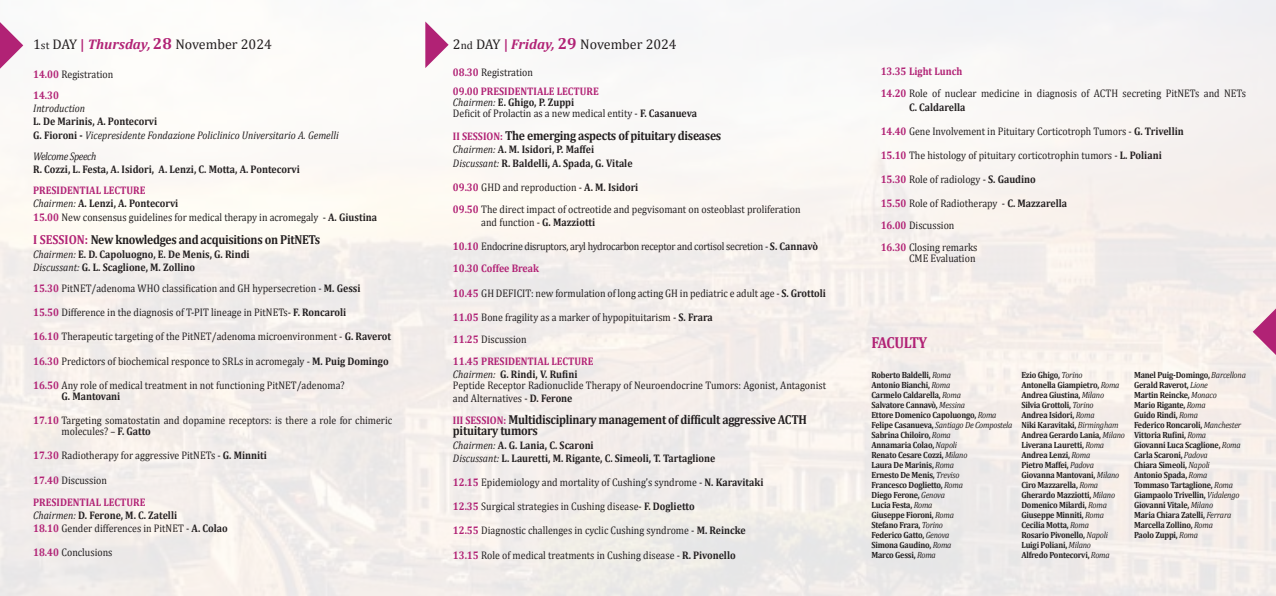
<style>
.page{position:relative;width:1276px;height:596px;background:#fff}
.page>*{position:absolute;margin:0;border:0;box-sizing:border-box;transform-origin:0 0}
.t1{font:700 16px "Cambria";letter-spacing:-.035em;color:#b12275;scale:.9 1}
.t2{font:14px "Cambria";color:#231f20}
.t3{font:700 13px/11px "Cambria";letter-spacing:-.025em;color:#231f20;scale:.9 1}
.t4{font:11px/24.2px "Cambria";color:#231f20;scale:.9 1}
.t5{font:700 11px/13.2px "Cambria";color:#231f20;scale:.9 1}
.t6{font:700 11px/22px "Cambria";color:#b12275;scale:.9 1}
.t7{font:italic 11px/13.2px "Cambria";color:#231f20;scale:.9 1}
.t8{font:11px/22px "Cambria";letter-spacing:-.025em;color:#231f20;scale:.9 1}
.t9{font:italic 11px "Cambria";letter-spacing:-.035em;color:#231f20;scale:.9 1}
.t10{font:700 9px/10px "Cambria";letter-spacing:-.025em;color:#231f20;scale:.9 1}
.s1{font-size:11px}
.s2{font-weight:700;color:#b12275}
.s3{font-weight:700;font-style:italic;color:#b12275}
.s4{font-weight:700;font-size:16px;color:#b12275}
.s5{font-weight:700;font-style:normal}
.s6{font-style:italic}
.s7{font-weight:700}
.s8{color:#b12275}
.s9{font-weight:400;font-style:italic}
.s10{font-weight:400;color:#231f20}
.s11{font-weight:400}
.s12{font-size:11px;color:#b12275}
</style>
<div class="page">
<svg style="left:425px;top:21px;width:23px;height:47px"></svg>
<svg style="left:1252px;top:308px;width:24px;height:47px"></svg>
<svg style="left:0;top:22px;width:23px;height:47px"></svg>
<p class="t2" style="left:33px;top:35px;width:240px">1<span class="s1">st</span> DAY <span class="s2">|</span> <span class="s3">Thursday,</span> <span class="s4">28</span> November 2024</p>
<p class="t4" style="left:33px;top:63px;width:90px;line-height:21.2px"><span class="s2">14.00</span> Registration<br><span class="s2">14.30</span></p>
<p class="t7" style="left:33px;top:101px;width:59px">Introduction</p>
<p class="t7" style="left:33px;top:114px;width:341px"><span class="s5">L. De Marinis, A. Pontecorvi<br>G. Fioroni -</span> Vicepresidente Fondazione Policlinico Universitario A. Gemelli</p>
<p class="t9" style="left:33px;top:148px;width:72px">Welcome Speech</p>
<p class="t5" style="left:33px;top:162px;width:298px">R. Cozzi, L. Festa, A. Isidori, A. Lenzi, C. Motta, A. Pontecorvi</p>
<p class="t4" style="left:33px;top:184px;width:383px;line-height:13.2px"><span class="s2">PRESIDENTIAL LECTURE<br></span><span class="s6">Chairmen:</span> <span class="s7">A. Lenzi, A. Pontecorvi<br></span><span class="s2">15.00</span> New consensus guidelines for medical therapy in acromegaly - <span class="s7">A. Giustina</span></p>
<p class="t3" style="left:33px;top:234px;width:320px"><span class="s8">I SESSION:</span> New knowledges and acquisitions on PitNETs</p>
<p class="t5" style="left:33px;top:247px;width:242px"><span class="s9">Chairmen:</span> E. D. Capoluogno, E. De Menis, G. Rindi<br><span class="s9">Discussant:</span> G. L. Scaglione, M. Zollino</p>
<p class="t4" style="left:33px;top:276px;width:365px"><span class="s2">15.30</span> PitNET/adenoma WHO classification and GH hypersecretion - <span class="s7">M. Gessi</span></p>
<p class="t4" style="left:33px;top:300px;width:399px"><span class="s2">15.50</span> Difference in the diagnosis of T-PIT lineage in PitNETs- <span class="s7">F. Roncaroli<br></span><span class="s2">16.10</span> Therapeutic targeting of the PitNET/adenoma microenvironment - <span class="s7">G. Raverot</span></p>
<p class="t4" style="left:33px;top:348px;width:396px"><span class="s2">16.30</span> Predictors of biochemical responce to SRLs in acromegaly - <span class="s7">M. Puig Domingo<br></span><span class="s2">16.50</span> Any role of medical treatment in not functioning PitNET/adenoma?</p>
<p class="t4" style="left:33px;top:384px;width:400px;text-indent:28px"><span class="s7">G. Mantovani<br></span><span class="s2">17.10</span> Targeting somatostatin and dopamine receptors: is there a role for chimeric</p>
<p class="t4" style="left:33px;top:419px;width:261px;text-indent:28px">molecules? – <span class="s7">F. Gatto<br></span><span class="s2">17.30</span> Radiotherapy for aggressive PitNETs - <span class="s7">G. Minniti</span></p>
<p class="t6" style="left:33px;top:468px;width:126px">17.40 <span class="s10">Discussion<br></span>PRESIDENTIAL LECTURE</p>
<p class="t5" style="left:33px;top:508px;width:218px"><span class="s9">Chairmen:</span> D. Ferone, M. C. Zatelli<br><span class="s8">18.10</span> <span class="s11">Gender differences in PitNET -</span> A. Colao</p>
<p class="t4" style="left:33px;top:540px;width:90px"><span class="s2">18.40</span> Conclusions</p>
<p class="t2" style="left:453px;top:35px;width:225px">2<span class="s1">nd</span> DAY <span class="s2">|</span> <span class="s3">Friday,</span> <span class="s4">29</span> November 2024</p>
<p class="t6" style="left:453px;top:62px;width:164px;line-height:19px">08.30 <span class="s10">Registration<br></span>09.00 PRESIDENTIALE LECTURE</p>
<p class="t4" style="left:453px;top:96px;width:273px;line-height:11px"><span class="s6">Chairmen:</span> <span class="s7">E. Ghigo, P. Zuppi<br></span>Deficit of Prolactin as a new medical entity - <span class="s7">F. Casanueva</span></p>
<p class="t3" style="left:453px;top:130px;width:300px"><span class="s12">II SESSION:</span> The emerging aspects of pituitary diseases</p>
<p class="t5" style="left:453px;top:143px;width:201px"><span class="s9">Chairmen:</span> A. M. Isidori, P. Maffei<br><span class="s9">Discussant:</span> R. Baldelli, A. Spada, G. Vitale</p>
<p class="t4" style="left:453px;top:176px;width:388px;line-height:22px"><span class="s2">09.30</span> GHD and reproduction - <span class="s7">A. M. Isidori<br></span><span class="s2">09.50</span> The direct impact of octreotide and pegvisomant on osteoblast proliferation</p>
<p class="t4" style="left:481px;top:210px;width:128px">and function - <span class="s7">G. Mazziotti</span></p>
<p class="t8" style="left:453px;top:235px;width:407px"><span class="s2">10.10</span> Endocrine disruptors, aryl hydrocarbon receptor and cortisol secretion - <span class="s7">S. Cannavò<br></span><span class="s2">10.30 Coffee Break</span></p>
<p class="t4" style="left:453px;top:280px;width:416px"><span class="s2">10.45</span> GH DEFICIT: new formulation of long acting GH in pediatric e adult age - <span class="s7">S. Grottoli<br></span><span class="s2">11.05</span> Bone fragility as a marker of hypopituitarism - <span class="s7">S. Frara</span></p>
<p class="t6" style="left:453px;top:327px;width:158px">11.25 <span class="s10">Discussion<br></span>11.45 PRESIDENTIAL LECTURE</p>
<p class="t4" style="left:453px;top:368px;width:416px;line-height:11px"><span class="s6">Chairmen:</span> <span class="s7">G. Rindi, V. Rufini<br></span>Peptide Receptor Radionuclide Therapy of Neuroendocrine Tumors: Agonist, Antagonist</p>
<p class="t4" style="left:453px;top:386px;width:134px">and Alternatives - <span class="s7">D. Ferone</span></p>
<p class="t3" style="left:453px;top:413px;width:395px"><span class="s12">III SESSION:</span> Multidisciplinary management of difficult aggressive ACTH pituitary tumors</p>
<p class="t5" style="left:453px;top:437px;width:293px"><span class="s9">Chairmen:</span> A. G. Lania, C. Scaroni<br><span class="s9">Discussant:</span> L. Lauretti, M. Rigante, C. Simeoli, T. Tartaglione</p>
<p class="t4" style="left:453px;top:470px;width:346px"><span class="s2">12.15</span> Epidemiology and mortality of Cushing’s syndrome - <span class="s7">N. Karavitaki</span></p>
<p class="t4" style="left:453px;top:494px;width:327px"><span class="s2">12.35</span> Surgical strategies in Cushing disease- <span class="s7">F. Doglietto<br></span><span class="s2">12.55</span> Diagnostic challenges in cyclic Cushing syndrome - <span class="s7">M. Reincke<br></span><span class="s2">13.15</span> Role of medical treatments in Cushing disease - <span class="s7">R. Pivonello</span></p>
<p class="t4" style="left:880px;top:60px;width:407px;line-height:22px"><span class="s2">13.35 Light Lunch<br>14.20</span> Role of nuclear medicine in diagnosis of ACTH secreting PitNETs and NETs</p>
<p class="t5" style="left:909px;top:100px;width:64px">C. Caldarella</p>
<p class="t4" style="left:880px;top:119px;width:338px"><span class="s2">14.40</span> Gene Involvement in Pituitary Corticotroph Tumors - <span class="s7">G. Trivellin<br></span><span class="s2">15.10</span> The histology of pituitary corticotrophin tumors - <span class="s7">L. Poliani</span></p>
<p class="t4" style="left:880px;top:167px;width:174px"><span class="s2">15.30</span> Role of radiology - <span class="s7">S. Gaudino</span></p>
<p class="t4" style="left:880px;top:192px;width:209px;line-height:22px"><span class="s2">15.50</span> Role of Radiotherapy - <span class="s7">C. Mazzarella<br></span><span class="s2">16.00</span> Discussion<br><span class="s2">16.30</span> Closing remarks</p>
<p class="t4" style="left:909px;top:246px;width:75px">CME Evaluation</p>
<h1 class="t1" style="left:871px;top:331px;width:63px">FACULTY</h1>
<p class="t10" style="left:871px;top:369px;width:158px">Roberto Baldelli, <span class="s9">Roma<br></span>Antonio Bianchi, <span class="s9">Roma<br></span>Carmelo Caldarella, <span class="s9">Roma<br></span>Salvatore Cannavò, <span class="s9">Messina<br></span>Ettore Domenico Capoluongo, <span class="s9">Roma<br></span>Felipe Casanueva, <span class="s9">Santiago De Compostela<br></span>Sabrina Chiloiro, <span class="s9">Roma<br></span>Annamaria Colao, <span class="s9">Napoli<br></span>Renato Cesare Cozzi, <span class="s9">Milano<br></span>Laura De Marinis, <span class="s9">Roma<br></span>Ernesto De Menis, <span class="s9">Treviso<br></span>Francesco Doglietto, <span class="s9">Roma<br></span>Diego Ferone, <span class="s9">Genova<br></span>Lucia Festa, <span class="s9">Roma<br></span>Giuseppe Fioroni, <span class="s9">Roma<br></span>Stefano Frara, <span class="s9">Torino<br></span>Federico Gatto, <span class="s9">Genova<br></span>Simona Gaudino, <span class="s9">Roma<br></span>Marco Gessi, <span class="s9">Roma</span></p>
<p class="t10" style="left:1021px;top:369px;width:117px">Ezio Ghigo, <span class="s9">Torino<br></span>Antonella Giampietro, <span class="s9">Roma<br></span>Andrea Giustina, <span class="s9">Milano<br></span>Silvia Grottoli, <span class="s9">Torino<br></span>Andrea Isidori, <span class="s9">Roma<br></span>Niki Karavitaki, <span class="s9">Birmingham<br></span>Andrea Gerardo Lania, <span class="s9">Milano<br></span>Liverana Lauretti, <span class="s9">Roma<br></span>Andrea Lenzi, <span class="s9">Roma<br></span>Pietro Maffei, <span class="s9">Padova<br></span>Giovanna Mantovani, <span class="s9">Milano<br></span>Ciro Mazzarella, <span class="s9">Roma<br></span>Gherardo Mazziotti, <span class="s9">Milano<br></span>Domenico Milardi, <span class="s9">Roma<br></span>Giuseppe Minniti, <span class="s9">Roma<br></span>Cecilia Motta, <span class="s9">Roma<br></span>Rosario Pivonello, <span class="s9">Napoli<br></span>Luigi Poliani, <span class="s9">Milano<br></span>Alfredo Pontecorvi, <span class="s9">Roma</span></p>
<p class="t10" style="left:1134px;top:369px;width:126px">Manel Puig-Domingo, <span class="s9">Barcellona<br></span>Gerald Raverot, <span class="s9">Lione<br></span>Martin Reincke, <span class="s9">Monaco<br></span>Mario Rigante, <span class="s9">Roma<br></span>Guido Rindi, <span class="s9">Roma<br></span>Federico Roncaroli, <span class="s9">Manchester<br></span>Vittoria Rufini, <span class="s9">Roma<br></span>Giovanni Luca Scaglione, <span class="s9">Roma<br></span>Carla Scaroni, <span class="s9">Padova<br></span>Chiara Simeoli, <span class="s9">Napoli<br></span>Antonio Spada, <span class="s9">Roma<br></span>Tommaso Tartaglione, <span class="s9">Roma<br></span>Giampaolo Trivellin, <span class="s9">Vidalengo<br></span>Giovanni Vitale, <span class="s9">Milano<br></span>Maria Chiara Zatelli, <span class="s9">Ferrara<br></span>Marcella Zollino, <span class="s9">Roma<br></span>Paolo Zuppi, <span class="s9">Roma</span></p>
</div>
